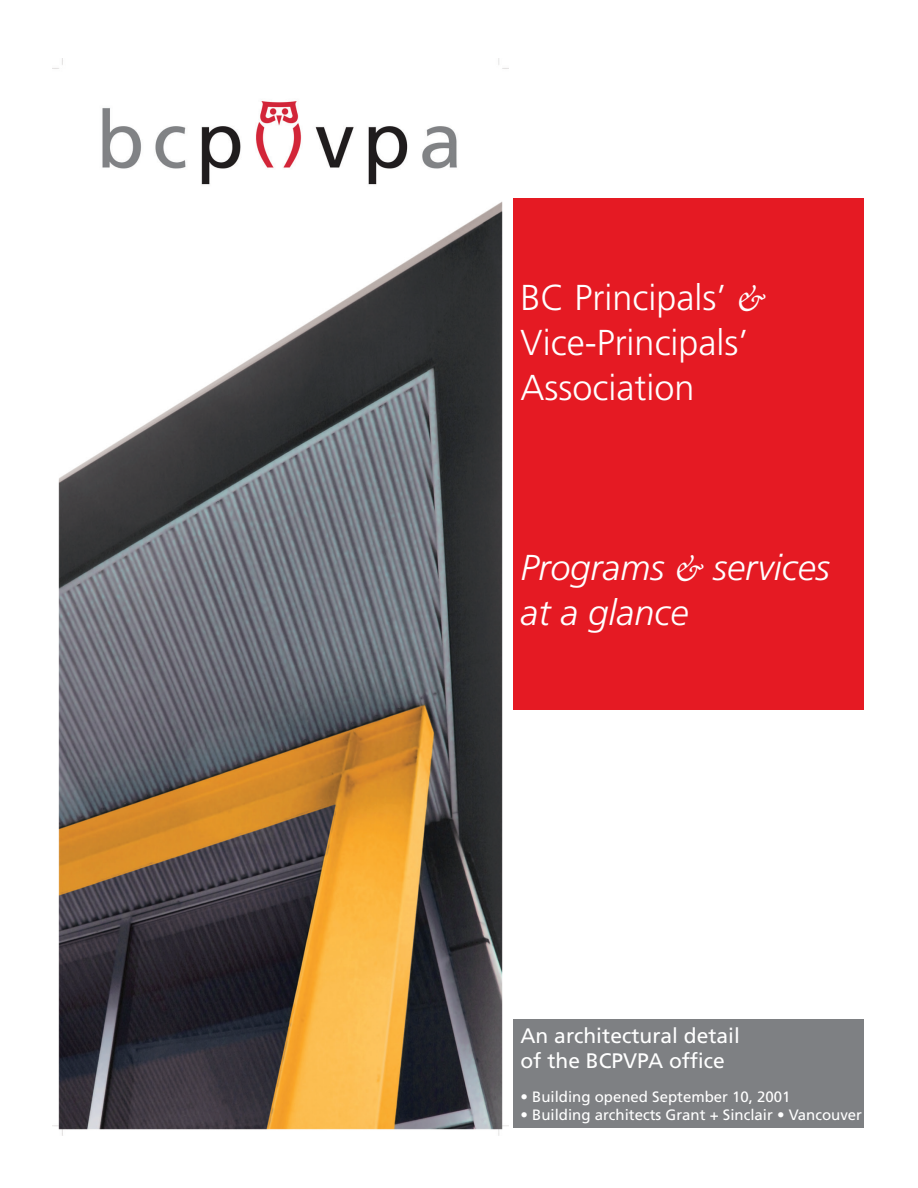
<style>
.page{position:relative;width:918px;height:1188px;background:#fff}
.page>*{position:absolute;margin:0;border:0;box-sizing:border-box;transform-origin:0 0}
.t1{font:300 36px/45px "Frutiger LT Std";color:#fff}
.t2{font:italic 300 36px/45px "Frutiger LT Std";color:#fff}
.t3{font:21px/25.2px "Frutiger LT Std";color:#fff}
.t4{font:15px "Frutiger LT Std";color:#fff}
.s1{font-family:"Garamond Premr Pro";font-weight:400;font-style:italic}
.s2{font-family:"Garamond Premr Pro";font-weight:400}
</style>
<div class="page">
<div style="left:513px;top:198px;width:351px;height:512px;background:#e51a23"></div>
<img style="left:53px;top:59px;width:455px;height:1076px">
<div style="left:513px;top:1019px;width:351px;height:109px;background:#7e8083"></div>
<h1 class="t1" style="left:520px;top:275px;width:246px">BC Principals’ <span class="s1">&amp;<br></span>Vice-Principals’<br>Association</h1>
<h1 class="t2" style="left:520px;top:545px;width:311px">Programs <span class="s2">&amp;</span> services at a glance</h1>
<h2 class="t3" style="left:520px;top:1023px;width:221px">An architectural detail of the BCPVPA office</h2>
<p class="t4" style="left:520px;top:1088px;width:272px">• Building opened September 10, 2001</p>
<p class="t4" style="left:520px;top:1106px;width:343px">• Building architects Grant + Sinclair • Vancouver</p>
</div>
